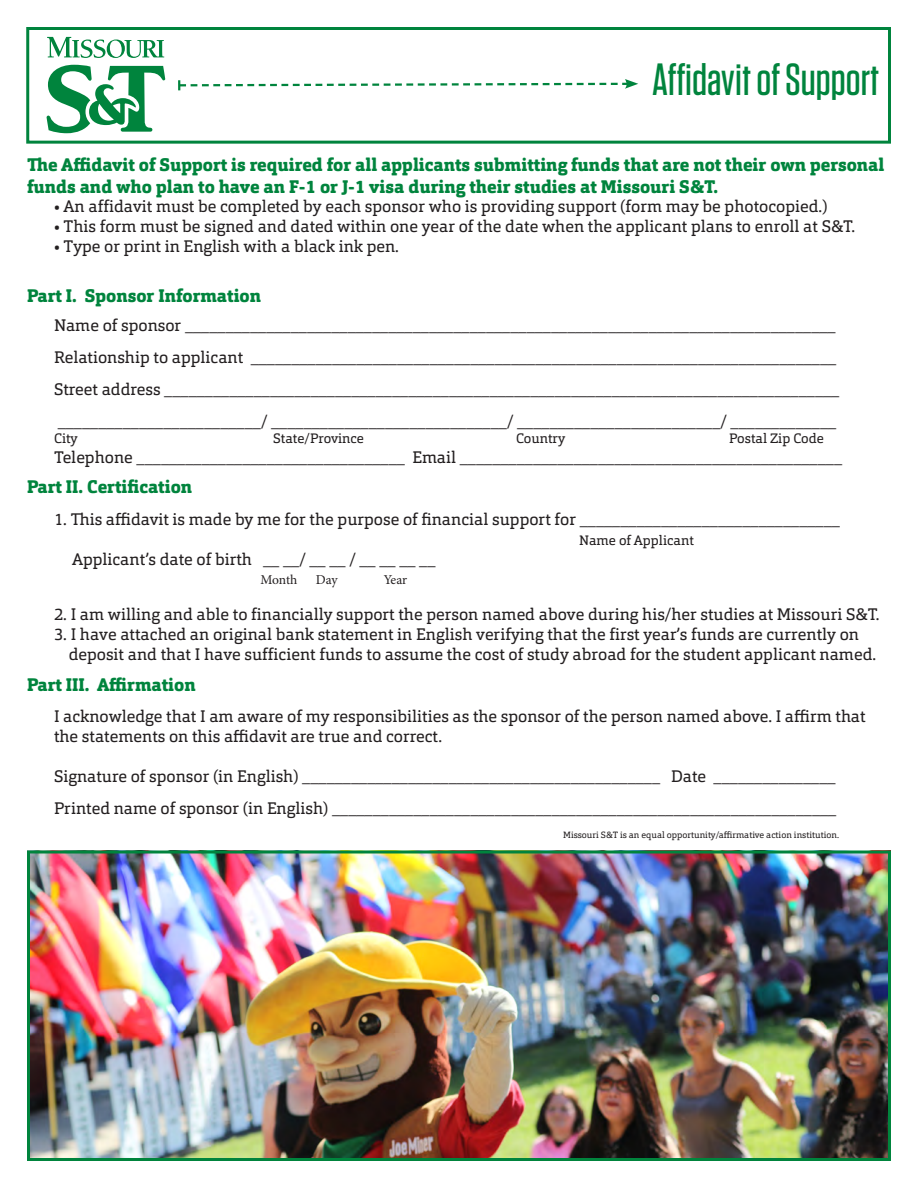
<style>
.page{position:relative;width:918px;height:1188px;background:#fff}
.page>*{position:absolute;margin:0;border:0;box-sizing:border-box;transform-origin:0 0}
.t1{font:500 45px "Tungsten";color:#00843d}
.t2{font:800 18px/21.6px "Orgon Slab";color:#00843d}
.t3{font:16.5px/19.4px "Orgon Slab";color:#231f20}
.t4{font:13.5px "Orgon Slab";color:#231f20}
.t5{font:13.5px "Minion Pro";letter-spacing:-.01em;color:#231f20}
.t6{font:9px "Orgon Slab";color:#231f20}
</style>
<div class="page">
<div style="left:26px;top:27px;width:865px;height:117px;border:3px solid #00843d"></div>
<svg style="left:47px;top:37px;width:117px;height:21px"></svg>
<svg style="left:47px;top:65px;width:118px;height:68px"></svg>
<svg style="left:178px;top:79px;width:460px;height:11px"></svg>
<img style="left:31px;top:854px;width:856px;height:303px">
<div style="left:27px;top:850px;width:864px;height:311px;border:3px solid #00843d"></div>
<p class="t1" style="left:652px;top:56px;width:228px">Affidavit of Support</p>
<p class="t2" style="left:27px;top:154px;width:859px">The Affidavit of Support is required for all applicants submitting funds that are not their own personal funds and who plan to have an F-1 or J-1 visa during their studies at Missouri S&amp;T.</p>
<p class="t3" style="left:54px;top:197px;width:775px">• An affidavit must be completed by each sponsor who is providing support (form may be photocopied.)</p>
<p class="t3" style="left:54px;top:216px;width:803px">• This form must be signed and dated within one year of the date when the applicant plans to enroll at S&amp;T.</p>
<p class="t3" style="left:54px;top:236px;width:346px">• Type or print in English with a black ink pen.</p>
<p class="t2" style="left:27px;top:285px;width:236px">Part I. Sponsor Information</p>
<p class="t3" style="left:54px;top:316px;width:783px">Name of sponsor ________________________________________________________________________________</p>
<p class="t3" style="left:54px;top:347px;width:784px">Relationship to applicant ________________________________________________________________________</p>
<p class="t3" style="left:54px;top:379px;width:787px">Street address ___________________________________________________________________________________</p>
<p class="t3" style="left:58px;top:411px;width:780px">_________________________/ _____________________________/ _________________________/ _____________</p>
<p class="t4" style="left:54px;top:429px;width:25px">City</p>
<p class="t4" style="left:273px;top:429px;width:92px">State/Province</p>
<p class="t4" style="left:516px;top:429px;width:51px">Country</p>
<p class="t4" style="left:729px;top:429px;width:96px">Postal Zip Code</p>
<p class="t3" style="left:54px;top:447px;width:790px">Telephone _________________________________ Email _______________________________________________</p>
<p class="t2" style="left:27px;top:476px;width:167px">Part II. Certification</p>
<p class="t3" style="left:54px;top:509px;width:788px">1. This affidavit is made by me for the purpose of financial support for ________________________________</p>
<p class="t4" style="left:579px;top:531px;width:116px">Name of Applicant</p>
<p class="t3" style="left:72px;top:549px;width:365px">Applicant’s date of birth __ __/ __ __ / __ __ __ __</p>
<p class="t5" style="left:261px;top:571px;width:38px">Month</p>
<p class="t5" style="left:316px;top:571px;width:23px">Day</p>
<p class="t5" style="left:384px;top:571px;width:25px">Year</p>
<p class="t3" style="left:54px;top:605px;width:827px">2. I am willing and able to financially support the person named above during his/her studies at Missouri S&amp;T.</p>
<p class="t3" style="left:69px;top:625px;width:809px;text-indent:-15px">3. I have attached an original bank statement in English verifying that the first year’s funds are currently on deposit and that I have sufficient funds to assume the cost of study abroad for the student applicant named.</p>
<p class="t2" style="left:27px;top:674px;width:170px">Part III. Affirmation</p>
<p class="t3" style="left:54px;top:707px;width:813px;line-height:19.8px">I acknowledge that I am aware of my responsibilities as the sponsor of the person named above. I affirm that the statements on this affidavit are true and correct.</p>
<p class="t3" style="left:54px;top:766px;width:783px">Signature of sponsor (in English) ____________________________________________ Date _______________</p>
<p class="t3" style="left:54px;top:798px;width:784px">Printed name of sponsor (in English) ______________________________________________________________</p>
<p class="t6" style="left:563px;top:829px;width:277px">Missouri S&amp;T is an equal opportunity/affirmative action institution.</p>
</div>
